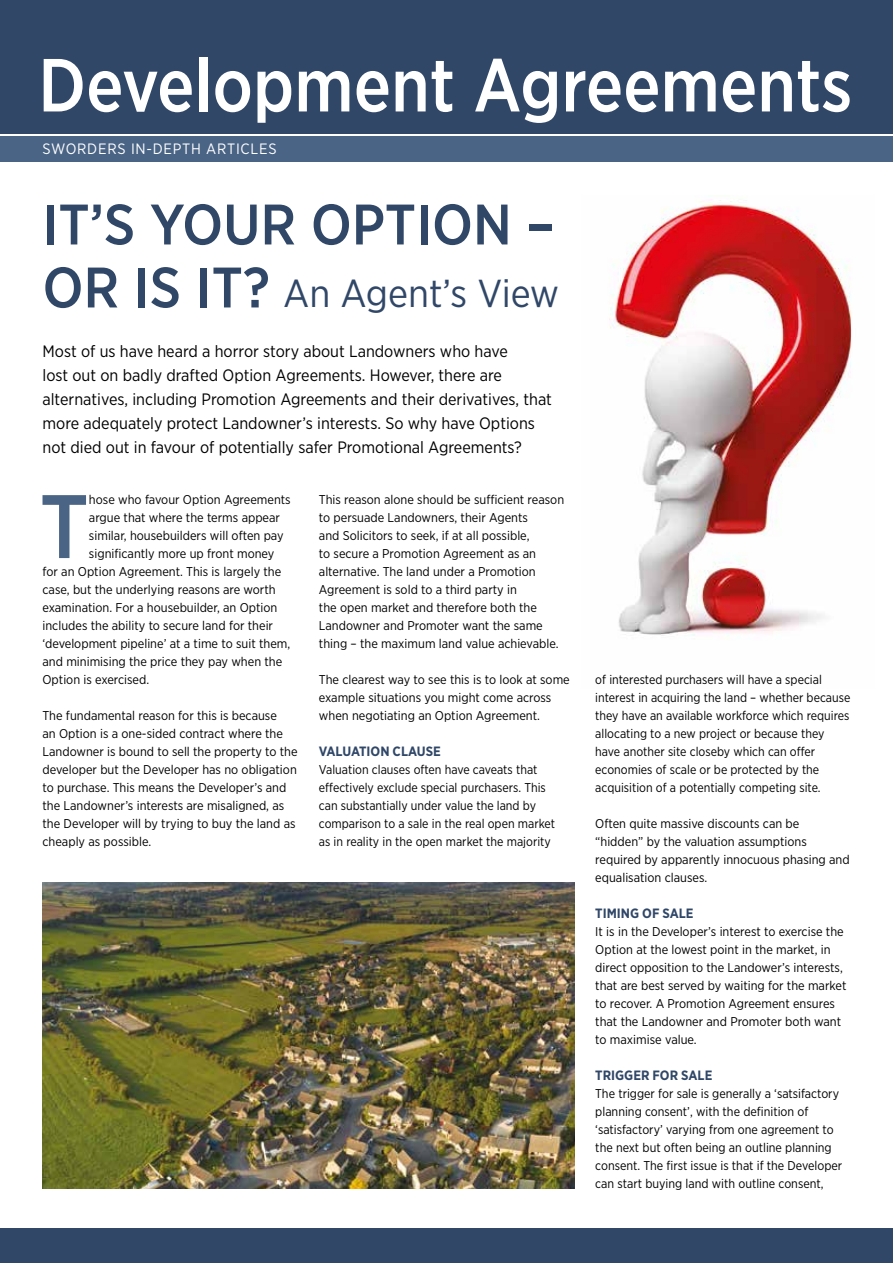
<style>
.page{position:relative;width:893px;height:1263px;background:#fff}
.page>*{position:absolute;margin:0;border:0;box-sizing:border-box;transform-origin:0 0}
.t1{font:500 89.85px "Gotham Narrow";color:#4a6486}
.t2{font:500 75px "Gotham Narrow";color:#fff;scale:.95 1}
.t3{font:500 57px "Gotham Narrow";color:#304768}
.t4{font:39px "Gotham Narrow";color:#304768}
.t5{font:16.5px/24px "Gotham Narrow";color:#000}
.t6{font:15px "Gotham Narrow";letter-spacing:.05em;color:#fff}
.t7{font:700 13.5px "Gotham Narrow";color:#304768}
.t8{font:12.75px/18px "Gotham Narrow";color:#000}
.s1{font-weight:500;font-size:57px}
</style>
<div class="page">
<div style="left:0;top:0;width:893px;height:133px;background:#304768"></div>
<div style="left:0;top:136px;width:893px;height:26px;background:#4a6486"></div>
<div style="left:0;top:1229px;width:893px;height:34px;background:#304768"></div>
<img style="left:609px;top:199px;width:243px;height:437px">
<img style="left:43px;top:882px;width:531px;height:306px">
<h2 class="t2" style="left:38px;top:38px;width:858px">Development Agreements</h2>
<p class="t6" style="left:43px;top:140px;width:236px">SWORDERS IN-DEPTH ARTICLES</p>
<h3 class="t3" style="left:43px;top:188px;width:514px">IT’S YOUR OPTION –</h3>
<h3 class="t4" style="left:43px;top:270px;width:518px"><span class="s1">OR IS IT?</span> An Agent’s View</h3>
<p class="t5" style="left:43px;top:338px;width:511px">Most of us have heard a horror story about Landowners who have<br>lost out on badly drafted Option Agreements. However, there are alternatives, including Promotion Agreements and their derivatives, that more adequately protect Landowner’s interests. So why have Options not died out in favour of potentially safer Promotional Agreements?</p>
<h1 class="t1" style="left:40px;top:469px;width:51px">T</h1>
<p class="t8" style="left:89px;top:490px;width:203px">hose who favour Option Agreements</p>
<p class="t8" style="left:89px;top:508px;width:193px">argue that where the terms appear</p>
<p class="t8" style="left:89px;top:526px;width:196px">similar, housebuilders will often pay</p>
<p class="t8" style="left:89px;top:544px;width:187px">significantly more up front money</p>
<p class="t8" style="left:43px;top:562px;width:240px">for an Option Agreement. This is largely the</p>
<p class="t8" style="left:43px;top:580px;width:235px">case, but the underlying reasons are worth</p>
<p class="t8" style="left:43px;top:598px;width:236px">examination. For a housebuilder, an Option</p>
<p class="t8" style="left:43px;top:616px;width:232px">includes the ability to secure land for their</p>
<p class="t8" style="left:43px;top:634px;width:249px">‘development pipeline’ at a time to suit them,</p>
<p class="t8" style="left:43px;top:652px;width:241px">and minimising the price they pay when the</p>
<p class="t8" style="left:43px;top:670px;width:108px">Option is exercised.</p>
<p class="t8" style="left:43px;top:706px;width:257px">The fundamental reason for this is because<br>an Option is a one-sided contract where the Landowner is bound to sell the property to the developer but the Developer has no obligation to purchase. This means the Developer’s and the Landowner’s interests are misaligned, as the Developer will by trying to buy the land as cheaply as possible.</p>
<p class="t8" style="left:319px;top:490px;width:247px">This reason alone should be sufficient reason to persuade Landowners, their Agents<br>and Solicitors to seek, if at all possible,<br>to secure a Promotion Agreement as an alternative. The land under a Promotion Agreement is sold to a third party in<br>the open market and therefore both the Landowner and Promoter want the same thing – the maximum land value achievable.</p>
<p class="t8" style="left:319px;top:670px;width:252px">The clearest way to see this is to look at some example situations you might come across when negotiating an Option Agreement.</p>
<p class="t7" style="left:319px;top:743px;width:123px">VALUATION CLAUSE</p>
<p class="t8" style="left:319px;top:760px;width:238px">Valuation clauses often have caveats that effectively exclude special purchasers. This can substantially under value the land by comparison to a sale in the real open market as in reality in the open market the majority</p>
<p class="t8" style="left:595px;top:670px;width:257px">of interested purchasers will have a special interest in acquiring the land – whether because they have an available workforce which requires allocating to a new project or because they have another site closeby which can offer economies of scale or be protected by the acquisition of a potentially competing site.</p>
<p class="t8" style="left:595px;top:814px;width:256px">Often quite massive discounts can be “hidden” by the valuation assumptions required by apparently innocuous phasing and equalisation clauses.</p>
<p class="t7" style="left:595px;top:905px;width:100px">TIMING OF SALE</p>
<p class="t8" style="left:595px;top:922px;width:253px">It is in the Developer’s interest to exercise the Option at the lowest point in the market, in direct opposition to the Landower’s interests, that are best served by waiting for the market to recover. A Promotion Agreement ensures that the Landowner and Promoter both want to maximise value.</p>
<p class="t7" style="left:595px;top:1067px;width:119px">TRIGGER FOR SALE</p>
<p class="t8" style="left:595px;top:1084px;width:248px">The trigger for sale is generally a ‘satsifactory planning consent’, with the definition of ‘satisfactory’ varying from one agreement to the next but often being an outline planning consent. The first issue is that if the Developer can start buying land with outline consent,</p>
</div>
